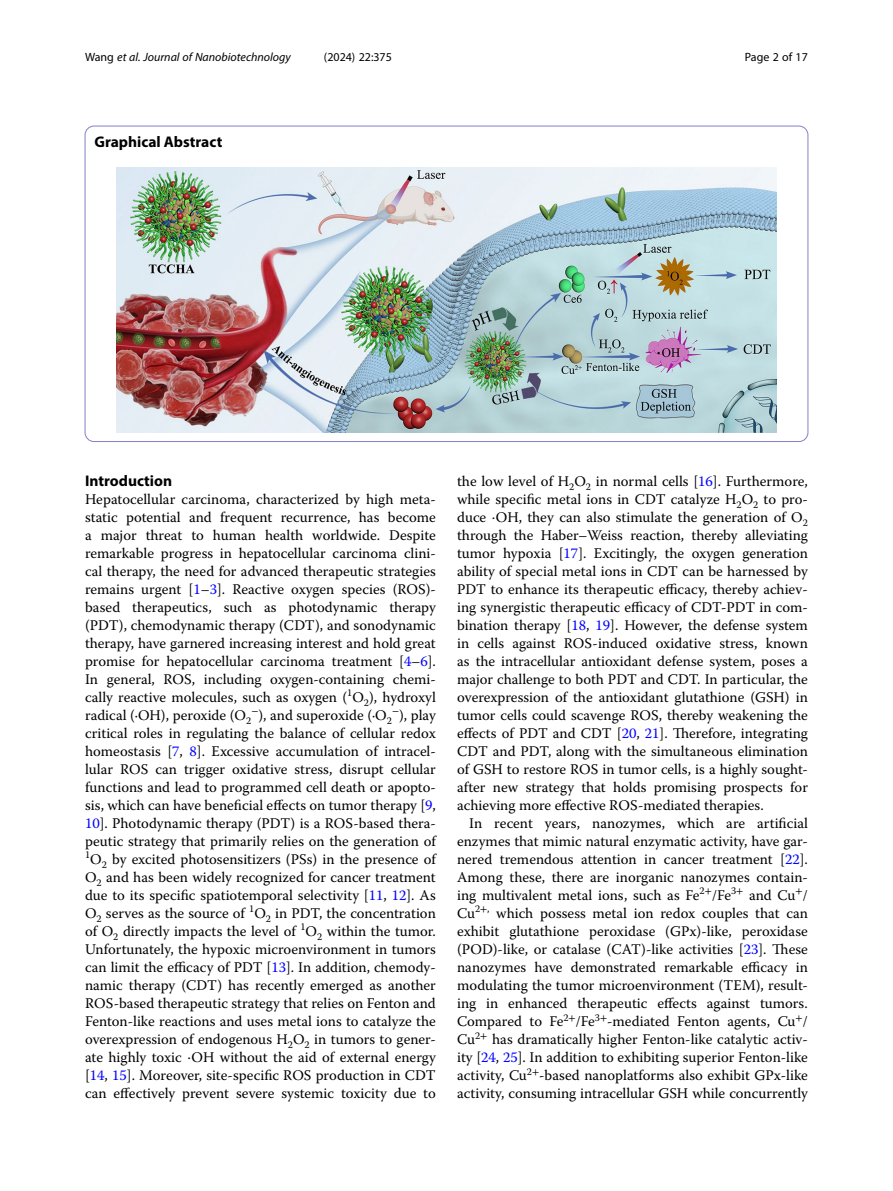
<style>
.page{position:relative;width:893px;height:1191px;background:#fff}
.page>*{position:absolute;margin:0;border:0;box-sizing:border-box;transform-origin:0 0}
.Abstract_UNstructure{font:700 15.45px "Myriad Pro";color:#000}
.Head_1{font:700 15.45px "Myriad Pro";color:#000}
.Body_Text{font:14.7px/18px "Warnock Pro";color:#000;text-align:justify}
.Body_Text_Indent{font:14.7px/18px "Warnock Pro";color:#000;text-align:justify}
.t1{font:italic 12px "Myriad Pro";color:#000}
.t2{font:12px "Myriad Pro";color:#000}
.s1{font-style:normal}
.s2{color:#00f}
.s3{font-family:"STIX"}
</style>
<div class="page">
<img style="left:117px;top:168px;width:659px;height:264px">
<p class="t1" style="left:85px;top:50px;width:207px"><span class="s1">Wang</span> et al. Journal of Nanobiotechnology</p>
<p class="t2" style="left:324px;top:50px;width:70px">(2024) 22:375</p>
<p class="t2" style="left:745px;top:50px;width:65px">Page 2 of 17</p>
<p class="Abstract_UNstructure" style="left:94px;top:132px;width:129px">Graphical Abstract</p>
<p class="Head_1" style="left:85px;top:471px;width:89px">Introduction</p>
<p class="Body_Text" style="left:85px;top:490px;width:352px">Hepatocellular carcinoma, characterized by high meta&shy;static potential and frequent recurrence, has become a major threat to human health worldwide. Despite remarkable progress in hepatocellular carcinoma clini&shy;cal therapy, the need for advanced therapeutic strategies remains urgent [<span class="s2">1</span>–<span class="s2">3</span>]. Reactive oxygen species (ROS)- based therapeutics, such as photodynamic therapy (PDT), chemodynamic therapy (CDT), and sonodynamic therapy, have garnered increasing interest and hold great promise for hepatocellular carcinoma treatment [<span class="s2">4</span>–<span class="s2">6</span>].<br>In general, ROS, including oxygen-containing chemi&shy;cally reactive molecules, such as oxygen (<sup>1</sup>O<sub>2</sub>), hydroxyl radical (·OH), peroxide (O<sub>2</sub><sup>−</sup>), and superoxide (·O<sub>2</sub><sup>−</sup>), play critical roles in regulating the balance of cellular redox homeostasis [<span class="s2">7</span>, <span class="s2">8</span>]. Excessive accumulation of intracel&shy;lular ROS can trigger oxidative stress, disrupt cellular functions and lead to programmed cell death or apopto&shy;sis, which can have beneficial effects on tumor therapy [<span class="s2">9</span>, <span class="s2">10</span>]. Photodynamic therapy (PDT) is a ROS-based thera&shy;peutic strategy that primarily relies on the generation of <sup>1</sup>O<sub>2</sub> by excited photosensitizers (PSs) in the presence of O<sub>2</sub> and has been widely recognized for cancer treatment due to its specific spatiotemporal selectivity [<span class="s2">11</span>, <span class="s2">12</span>]. As O<sub>2</sub> serves as the source of <sup>1</sup>O<sub>2</sub> in PDT, the concentration of O<sub>2</sub> directly impacts the level of <sup>1</sup>O<sub>2</sub> within the tumor.<br>Unfortunately, the hypoxic microenvironment in tumors can limit the efficacy of PDT [<span class="s2">13</span>]. In addition, chemody&shy;namic therapy (CDT) has recently emerged as another ROS-based therapeutic strategy that relies on Fenton and Fenton-like reactions and uses metal ions to catalyze the overexpression of endogenous H<sub>2</sub>O<sub>2</sub> in tumors to gener&shy;ate highly toxic <span class="s3">⋅</span>OH without the aid of external energy [<span class="s2">14</span>, <span class="s2">15</span>]. Moreover, site-specific ROS production in CDT can effectively prevent severe systemic toxicity due to</p>
<p class="Body_Text" style="left:457px;top:472px;width:352px">the low level of H<sub>2</sub>O<sub>2</sub> in normal cells [<span class="s2">16</span>]. Furthermore, while specific metal ions in CDT catalyze H<sub>2</sub>O<sub>2</sub> to pro&shy;duce <span class="s3">⋅</span>OH, they can also stimulate the generation of O<sub>2 </sub>through the Haber–Weiss reaction, thereby alleviating tumor hypoxia [<span class="s2">17</span>]. Excitingly, the oxygen generation ability of special metal ions in CDT can be harnessed by PDT to enhance its therapeutic efficacy, thereby achiev&shy;ing synergistic therapeutic efficacy of CDT-PDT in com&shy;bination therapy [<span class="s2">18</span>, <span class="s2">19</span>]. However, the defense system in cells against ROS-induced oxidative stress, known as the intracellular antioxidant defense system, poses a major challenge to both PDT and CDT. In particular, the overexpression of the antioxidant glutathione (GSH) in tumor cells could scavenge ROS, thereby weakening the effects of PDT and CDT [<span class="s2">20</span>, <span class="s2">21</span>]. Therefore, integrating CDT and PDT, along with the simultaneous elimination of GSH to restore ROS in tumor cells, is a highly sought&shy;after new strategy that holds promising prospects for achieving more effective ROS-mediated therapies.</p>
<p class="Body_Text_Indent" style="left:457px;top:814px;width:352px;text-indent:12px">In recent years, nanozymes, which are artificial enzymes that mimic natural enzymatic activity, have gar&shy;nered tremendous attention in cancer treatment [<span class="s2">22</span>].<br>Among these, there are inorganic nanozymes contain&shy;ing multivalent metal ions, such as Fe<sup>2</sup><sup>+</sup>/Fe<sup>3</sup><sup>+</sup> and Cu<sup>+</sup>/ Cu<sup>2</sup><sup>+</sup><sup>,</sup> which possess metal ion redox couples that can exhibit glutathione peroxidase (GPx)-like, peroxidase (POD)-like, or catalase (CAT)-like activities [<span class="s2">23</span>]. These nanozymes have demonstrated remarkable efficacy in modulating the tumor microenvironment (TEM), result&shy;ing in enhanced therapeutic effects against tumors.<br>Compared to Fe<sup>2</sup><sup>+</sup>/Fe<sup>3</sup><sup>+</sup>-mediated Fenton agents, Cu<sup>+</sup>/ Cu<sup>2</sup><sup>+</sup> has dramatically higher Fenton-like catalytic activ&shy;ity [<span class="s2">24</span>, <span class="s2">25</span>]. In addition to exhibiting superior Fenton-like activity, Cu<sup>2</sup><sup>+</sup>-based nanoplatforms also exhibit GPx-like activity, consuming intracellular GSH while concurrently</p>
</div>
